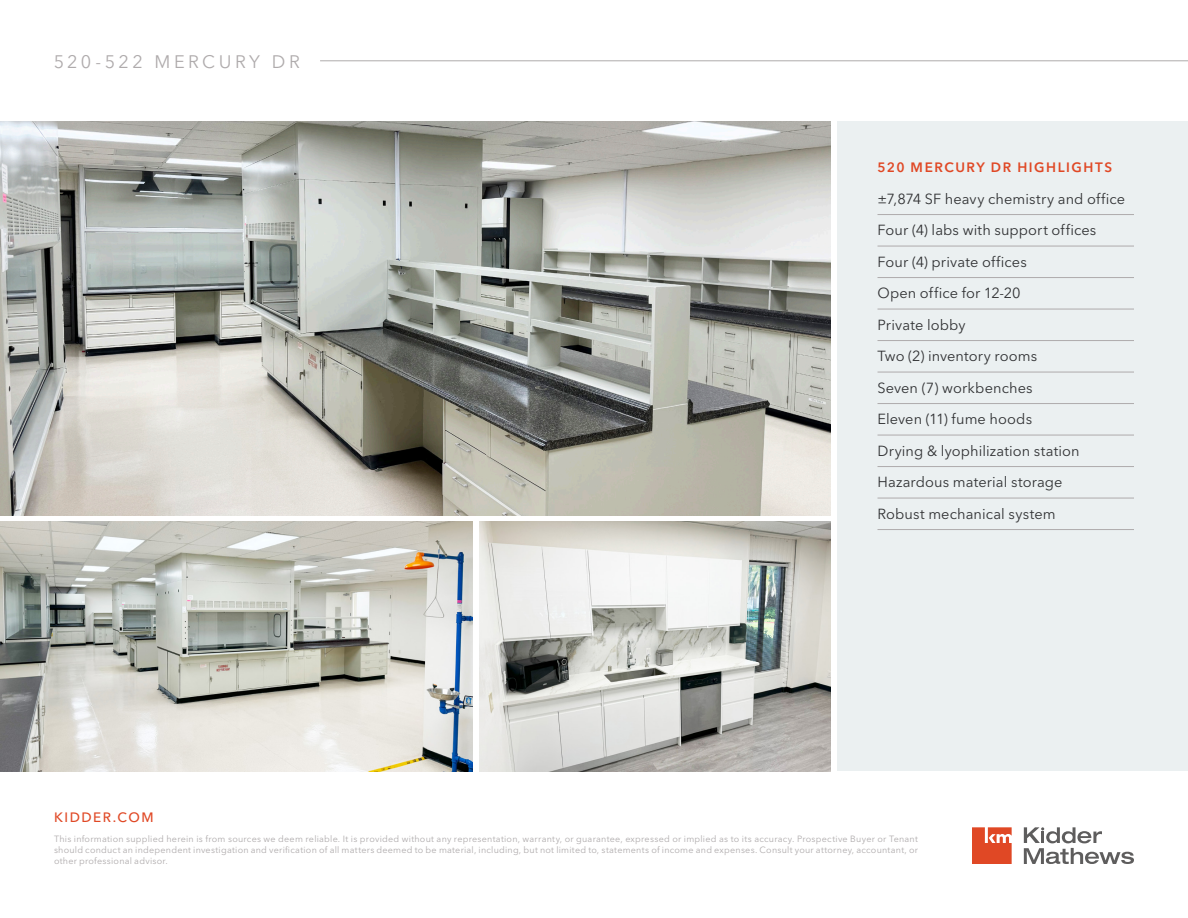
<style>
.page{position:relative;width:1188px;height:918px;background:#fff}
.page>*{position:absolute;margin:0;border:0;box-sizing:border-box;transform-origin:0 0}
.t1{font:18px "Avenir Next LT Pro";letter-spacing:.19em;color:#afabac}
.Factoids_-_Sterling_Line_2023{font:14.55px "Avenir Next LT Pro";letter-spacing:.005em;color:#313234}
.Subhead_-_Level_1_-_Orange_2023{font:600 13.5px "Avenir Next LT Pro";letter-spacing:.115em;color:#e04825}
.t2{font:500 13.5px "Avenir Next LT Pro";letter-spacing:.11em;color:#e04825}
.t3{font:9px/10.8px "Avenir Next LT Pro";letter-spacing:.025em;color:#afabac;text-align:justify}
</style>
<div class="page">
<div style="left:837px;top:122px;width:351px;height:649px;background:#ebf0f1"></div>
<img style="left:0;top:122px;width:830px;height:393px">
<img style="left:0;top:522px;width:472px;height:249px">
<img style="left:479px;top:522px;width:351px;height:249px">
<hr style="left:878px;top:214px;width:256px;height:1px;background:#afabac">
<hr style="left:878px;top:246px;width:256px;height:1px;background:#afabac">
<hr style="left:878px;top:277px;width:256px;height:1px;background:#afabac">
<hr style="left:878px;top:309px;width:256px;height:1px;background:#afabac">
<hr style="left:878px;top:340px;width:256px;height:1px;background:#afabac">
<hr style="left:878px;top:372px;width:256px;height:1px;background:#afabac">
<hr style="left:878px;top:403px;width:256px;height:1px;background:#afabac">
<hr style="left:878px;top:435px;width:256px;height:1px;background:#afabac">
<hr style="left:878px;top:466px;width:256px;height:1px;background:#afabac">
<hr style="left:878px;top:498px;width:256px;height:1px;background:#afabac">
<hr style="left:878px;top:529px;width:256px;height:1px;background:#afabac">
<hr style="left:320px;top:61px;width:868px;height:1px;background:#afabac">
<svg style="left:1024px;top:827px;width:110px;height:37px"></svg>
<svg style="left:972px;top:827px;width:40px;height:37px"></svg>
<h1 class="t1" style="left:54px;top:51px;width:248px">520-522 MERCURY DR</h1>
<p class="Subhead_-_Level_1_-_Orange_2023" style="left:878px;top:159px;width:236px">520 MERCURY DR HIGHLIGHTS</p>
<p class="Factoids_-_Sterling_Line_2023" style="left:878px;top:190px;width:249px">±7,874 SF heavy chemistry and office</p>
<p class="Factoids_-_Sterling_Line_2023" style="left:878px;top:221px;width:220px">Four (4) labs with support offices</p>
<p class="Factoids_-_Sterling_Line_2023" style="left:878px;top:253px;width:151px">Four (4) private offices</p>
<p class="Factoids_-_Sterling_Line_2023" style="left:878px;top:284px;width:145px">Open office for 12-20</p>
<p class="Factoids_-_Sterling_Line_2023" style="left:878px;top:316px;width:89px">Private lobby</p>
<p class="Factoids_-_Sterling_Line_2023" style="left:878px;top:347px;width:161px">Two (2) inventory rooms</p>
<p class="Factoids_-_Sterling_Line_2023" style="left:878px;top:379px;width:157px">Seven (7) workbenches</p>
<p class="Factoids_-_Sterling_Line_2023" style="left:878px;top:410px;width:156px">Eleven (11) fume hoods</p>
<p class="Factoids_-_Sterling_Line_2023" style="left:878px;top:442px;width:204px">Drying &amp; lyophilization station</p>
<p class="Factoids_-_Sterling_Line_2023" style="left:878px;top:473px;width:187px">Hazardous material storage</p>
<p class="Factoids_-_Sterling_Line_2023" style="left:878px;top:505px;width:180px">Robust mechanical system</p>
<h3 class="t2" style="left:54px;top:809px;width:101px">KIDDER.COM</h3>
<p class="t3" style="left:54px;top:834px;width:866px">This information supplied herein is from sources we deem reliable. It is provided without any representation, warranty, or guarantee, expressed or implied as to its accuracy. Prospective Buyer or Tenant should conduct an independent investigation and verification of all matters deemed to be material, including, but not limited to, statements of income and expenses. Consult your attorney, accountant, or other professional advisor.</p>
</div>
